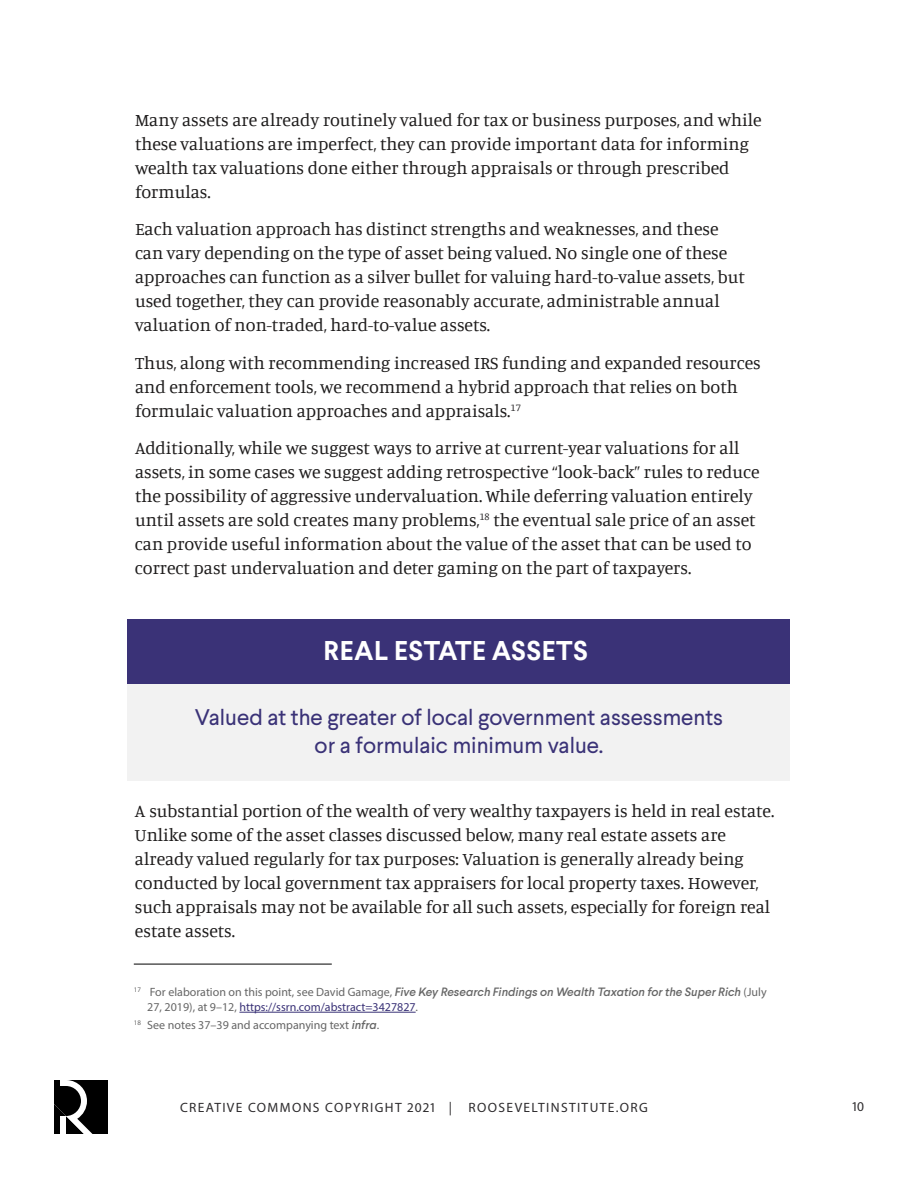
<style>
.page{position:relative;width:918px;height:1188px;background:#fff}
.page>*{position:absolute;margin:0;border:0;box-sizing:border-box;transform-origin:0 0}
.t1{font:700 27px "Larsseit";letter-spacing:.02em;color:#fff}
.t2{font:22.5px/28.5px "Larsseit";color:#3a3277;text-align:center}
.t3{font:18px/24px "Manuale";color:#1d1b1b}
.t4{font:13.5px "Myriad Pro";letter-spacing:.1em;color:#2d2b2d}
.t5{font:italic 500 12px "Larsseit";color:#666}
.t6{font:12px/18px "Myriad Pro";color:#666}
.s1{font-family:"Myriad Pro";font-weight:400;font-style:normal}
.s2{color:#3a3277}
.s3{font-family:"Larsseit";font-weight:500;font-style:italic}
</style>
<div class="page">
<svg style="left:54px;top:1080px;width:54px;height:54px"></svg>
<div style="left:128px;top:619px;width:662px;height:162px;background:#f2f2f2"></div>
<div style="left:128px;top:619px;width:662px;height:65px;background:#3a3277"></div>
<hr style="left:239px;top:1012px;width:177px;height:1px;background:#3a3277">
<hr style="left:134px;top:964px;width:198px;height:1px;background:#000">
<p class="t3" style="left:135px;top:107px;width:628px">Many assets are already routinely valued for tax or business purposes, and while these valuations are imperfect, they can provide important data for informing wealth tax valuations done either through appraisals or through prescribed formulas.</p>
<p class="t3" style="left:135px;top:216px;width:611px">Each valuation approach has distinct strengths and weaknesses, and these can vary depending on the type of asset being valued. No single one of these approaches can function as a silver bullet for valuing hard-to-value assets, but used together, they can provide reasonably accurate, administrable annual valuation of non-traded, hard-to-value assets.</p>
<p class="t3" style="left:135px;top:350px;width:627px">Thus, along with recommending increased IRS funding and expanded resources and enforcement tools, we recommend a hybrid approach that relies on both formulaic valuation approaches and appraisals.<sup>17</sup></p>
<p class="t3" style="left:135px;top:435px;width:626px">Additionally, while we suggest ways to arrive at current-year valuations for all assets, in some cases we suggest adding retrospective “look-back” rules to reduce the possibility of aggressive undervaluation. While deferring valuation entirely until assets are sold creates many problems,<sup>18</sup> the eventual sale price of an asset can provide useful information about the value of the asset that can be used to correct past undervaluation and deter gaming on the part of taxpayers.</p>
<h1 class="t1" style="left:324px;top:633px;width:266px">REAL ESTATE ASSETS</h1>
<p class="t2" style="left:195px;top:702px;width:530px">Valued at the greater of local government assessments or a formulaic minimum value.</p>
<p class="t3" style="left:135px;top:798px;width:641px">A substantial portion of the wealth of very wealthy taxpayers is held in real estate.<br>Unlike some of the asset classes discussed below, many real estate assets are already valued regularly for tax purposes: Valuation is generally already being conducted by local government tax appraisers for local property taxes. However, such appraisals may not be available for all such assets, especially for foreign real estate assets.</p>
<p class="t5" style="left:134px;top:984px;width:634px"><sup>17</sup> <span class="s1">For elaboration on this point, see David Gamage,</span> Five Key Research Findings on Wealth Taxation for the Super Rich <span class="s1">(July</span></p>
<p class="t6" style="left:134px;top:998px;width:286px;text-indent:14px">27, 2019), at 9–12, <span class="s2">https://ssrn.com/abstract=3427827</span>.<br><sup>18</sup> See notes 37–39 and accompanying text <span class="s3">infra</span>.</p>
<p class="t4" style="left:180px;top:1099px;width:469px">CREATIVE COMMONS COPYRIGHT 2021 | ROOSEVELTINSTITUTE.ORG</p>
<p class="t4" style="left:852px;top:1098px;width:13px">10</p>
</div>
